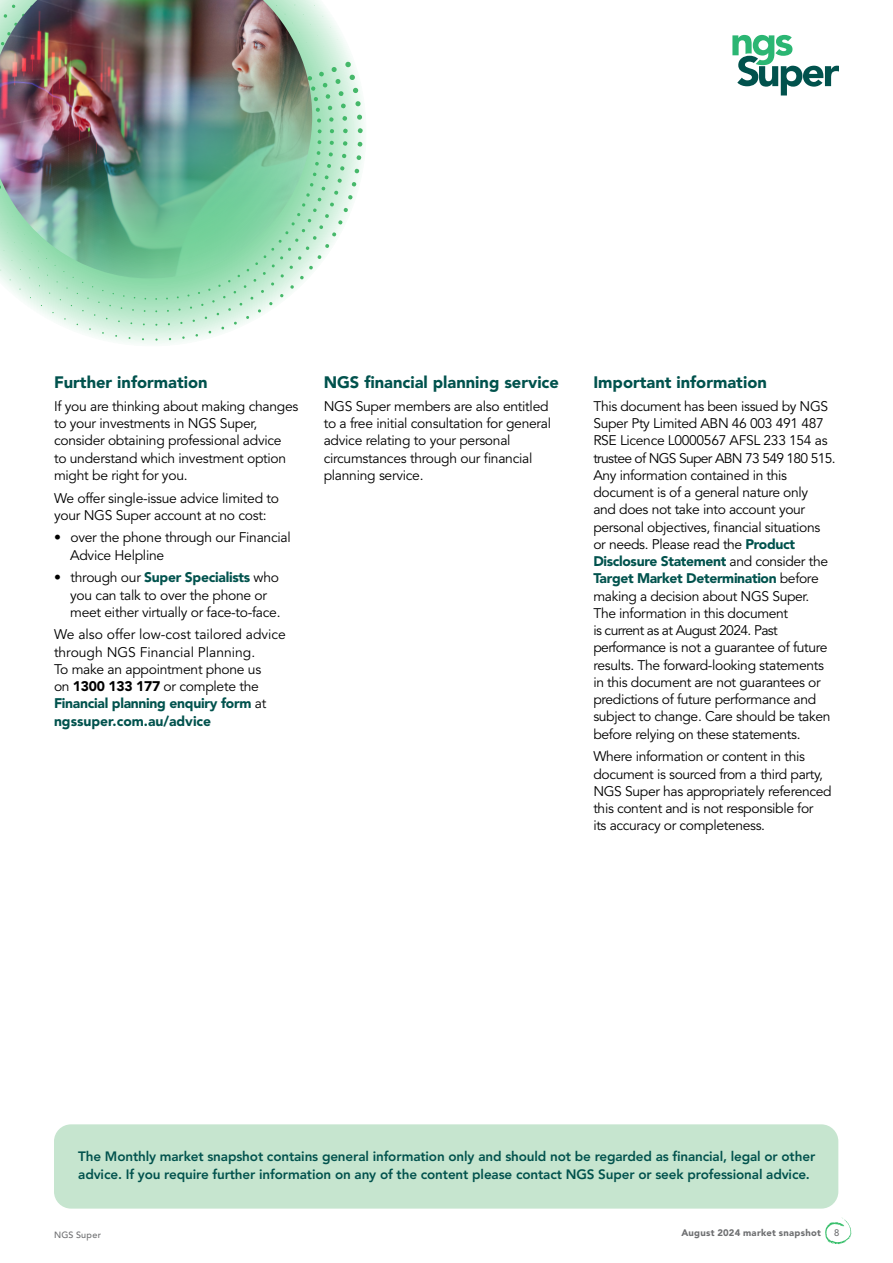
<style>
.page{position:relative;width:893px;height:1263px;background:#fff}
.page>*{position:absolute;margin:0;border:0;box-sizing:border-box;transform-origin:0 0}
.t1{font:900 16.5px "Avenir LT Std";color:#01524d}
.t2{font:13.8px/17.2px "Avenir LT Std";letter-spacing:-.025em;color:#000}
.t3{font:13.8px/17.2px "Avenir LT Std";color:#000}
.t4{font:800 13.5px/18px "Avenir LT Std";letter-spacing:-.01em;color:#01524d}
.t5{font:900 9.45px "Avenir LT Std";letter-spacing:.025em;color:#6e6f71}
.t6{font:500 9.45px "Avenir LT Std";color:#6e6f71}
.t7{font:500 9px "Avenir LT Std";letter-spacing:.03em;color:#6e6f71}
.s1{font-weight:900;color:#01524d}
.s2{font-weight:900}
</style>
<div class="page">
<svg style="left:732px;top:35px;width:107px;height:60px"></svg>
<svg style="left:825px;top:1217px;width:27px;height:28px"></svg>
<svg style="left:1px;top:0;width:363px;height:344px"></svg>
<img style="left:0;top:0;width:312px;height:279px">
<div style="left:54px;top:1124px;width:784px;height:84px;background:#c6e5cf;border-radius:17px"></div>
<p class="t1" style="left:54px;top:372px;width:155px">Further information</p>
<p class="t2" style="left:54px;top:398px;width:246px">If you are thinking about making changes to your investments in NGS Super, consider obtaining professional advice<br>to understand which investment option might be right for you.</p>
<p class="t2" style="left:54px;top:489px;width:227px">We offer single-issue advice limited to your NGS Super account at no cost:</p>
<p class="t2" style="left:70px;top:529px;width:222px;text-indent:-16px">• over the phone through our Financial<br>Advice Helpline</p>
<p class="t2" style="left:70px;top:569px;width:212px;text-indent:-16px">• through our <span class="s1">Super Specialists</span> who you can talk to over the phone or meet either virtually or face-to-face.</p>
<p class="t3" style="left:54px;top:626px;width:234px">We also offer low-cost tailored advice through NGS Financial Planning.<br>To make an appointment phone us<br>on <span class="s2">1300 133 177</span> or complete the<br><span class="s1">Financial planning enquiry form</span> at <span class="s1">ngssuper.com.au/advice</span></p>
<p class="t1" style="left:324px;top:372px;width:237px">NGS financial planning service</p>
<p class="t2" style="left:324px;top:398px;width:229px">NGS Super members are also entitled to a free initial consultation for general advice relating to your personal circumstances through our financial planning service.</p>
<p class="t1" style="left:593px;top:372px;width:175px">Important information</p>
<p class="t2" style="left:593px;top:398px;width:244px">This document has been issued by NGS Super Pty Limited ABN 46 003 491 487<br>RSE Licence L0000567 AFSL 233 154 as trustee of NGS Super ABN 73 549 180 515.<br>Any information contained in this document is of a general nature only<br>and does not take into account your personal objectives, financial situations or needs. Please read the <span class="s1">Product Disclosure Statement</span> and consider the <span class="s1">Target Market Determination</span> before making a decision about NGS Super.<br>The information in this document<br>is current as at August 2024. Past performance is not a guarantee of future results. The forward-looking statements in this document are not guarantees or predictions of future performance and subject to change. Care should be taken before relying on these statements.</p>
<p class="t2" style="left:593px;top:748px;width:240px">Where information or content in this document is sourced from a third party, NGS Super has appropriately referenced this content and is not responsible for<br>its accuracy or completeness.</p>
<p class="t4" style="left:78px;top:1148px;width:738px">The Monthly market snapshot contains general information only and should not be regarded as financial, legal or other advice. If you require further information on any of the content please contact NGS Super or seek professional advice.</p>
<p class="t7" style="left:54px;top:1230px;width:49px">NGS Super</p>
<p class="t5" style="left:681px;top:1227px;width:141px">August 2024 market snapshot</p>
<p class="t6" style="left:834px;top:1227px;width:7px">8</p>
</div>
